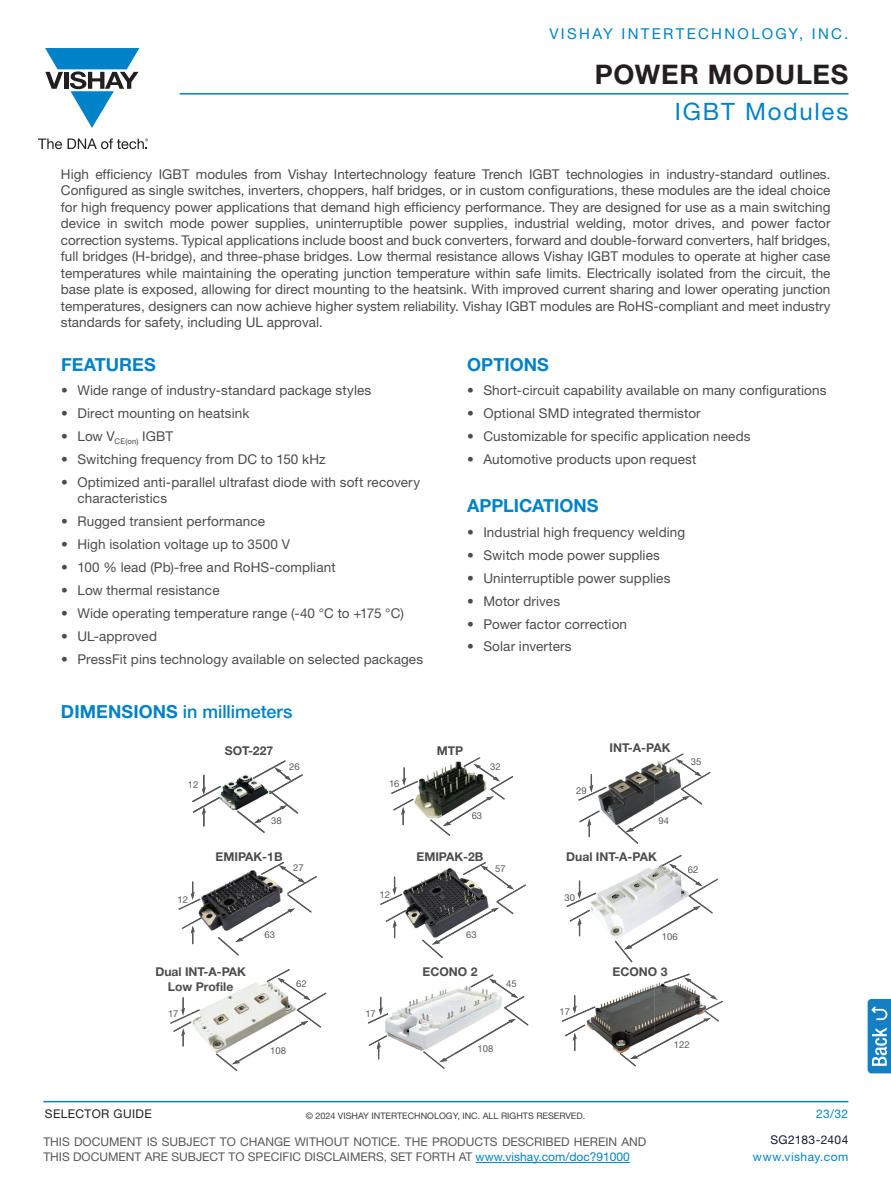
<style>
.page{position:relative;width:891px;height:1188px;background:#fff}
.page>*{position:absolute;margin:0;border:0;box-sizing:border-box;transform-origin:0 0}
.t1{font:700 27px "Helvetica Neue LT Std";letter-spacing:.025em;color:#231f20}
.SG_Cap_Subhead{font:24px "Helvetica Neue LT Std";letter-spacing:.075em;color:#0082c8}
.SG_Inside_Body_Header{font:500 18px "Helvetica Neue LT Std";letter-spacing:-.005em;color:#0082c8}
.SG_Inside_Body_Header-2{font:700 18px "Helvetica Neue LT Std";color:#0082c8}
.SG_F_SectionName{font:700 18px "Helvetica Neue LT Std";color:#0082c8}
.t2{font:15px "Helvetica Neue LT Std";letter-spacing:.155em;color:#0082c8}
.SG_Inside_Body{font:13.5px/16.5px "Helvetica Neue LT Std";letter-spacing:.01em;color:#4b4c4d;text-align:justify}
.SG_Inside_Body-2{font:700 12.15px/14.9px "Helvetica Neue LT Std";color:#4b4c4d;text-align:center}
.t3{font:12px/15px "Helvetica Neue LT Std";color:#57585a}
.t4{font:12px "Helvetica Neue LT Std";letter-spacing:.04em;color:#0082c8}
.t5{font:12px "Helvetica Neue LT Std";letter-spacing:.035em;color:#231f20}
.t6{font:12px "Helvetica Neue LT Std";letter-spacing:.035em;color:#0e1931}
.t7{font:9.45px "Helvetica Neue LT Std";color:#57585a}
.t8{font:9px "Helvetica Neue LT Std";color:#3e3e3f}
.s1{font-weight:700}
.s2{color:#0082c8}
</style>
<div class="page">
<hr style="left:180px;top:93px;width:669px;height:2px;background:#0082c8">
<svg style="left:38px;top:139px;width:24px;height:10px"></svg>
<svg style="left:68px;top:138px;width:80px;height:11px"></svg>
<svg style="left:45px;top:48px;width:94px;height:80px"></svg>
<hr style="left:43px;top:1101px;width:805px;height:1px;background:#0082c8">
<hr style="left:476px;top:1162px;width:154px;height:1px;background:#0082c8">
<img style="left:192px;top:774px;width:498px;height:279px">
<svg style="left:422px;top:862px;width:104px;height:96px"></svg>
<svg style="left:380px;top:876px;width:26px;height:62px"></svg>
<svg style="left:182px;top:917px;width:20px;height:27px"></svg>
<svg style="left:178px;top:881px;width:22px;height:29px"></svg>
<svg style="left:218px;top:862px;width:99px;height:94px"></svg>
<svg style="left:615px;top:855px;width:103px;height:107px"></svg>
<svg style="left:565px;top:880px;width:31px;height:56px"></svg>
<svg style="left:430px;top:757px;width:83px;height:79px"></svg>
<svg style="left:390px;top:767px;width:28px;height:58px"></svg>
<svg style="left:579px;top:810px;width:21px;height:27px"></svg>
<svg style="left:576px;top:774px;width:31px;height:27px"></svg>
<svg style="left:369px;top:1035px;width:18px;height:25px"></svg>
<svg style="left:423px;top:974px;width:106px;height:95px"></svg>
<svg style="left:366px;top:997px;width:22px;height:27px"></svg>
<svg style="left:170px;top:997px;width:30px;height:50px"></svg>
<svg style="left:216px;top:969px;width:110px;height:102px"></svg>
<svg style="left:620px;top:974px;width:103px;height:93px"></svg>
<svg style="left:560px;top:995px;width:35px;height:56px"></svg>
<svg style="left:617px;top:753px;width:94px;height:91px"></svg>
<svg style="left:192px;top:775px;width:29px;height:52px"></svg>
<svg style="left:237px;top:760px;width:66px;height:73px"></svg>
<svg style="left:868px;top:999px;width:23px;height:74px"></svg>
<p class="t2" style="left:549px;top:25px;width:300px">VISHAY INTERTECHNOLOGY, INC.</p>
<h1 class="t1" style="left:595px;top:58px;width:255px">Power Modules</h1>
<p class="SG_Cap_Subhead" style="left:675px;top:97px;width:175px">IGBT Modules</p>
<p class="SG_Inside_Body" style="left:61px;top:165px;width:771px">High efficiency IGBT modules from Vishay Intertechnology feature Trench IGBT technologies in industry-standard outlines.<br>Configured as single switches, inverters, choppers, half bridges, or in custom configurations, these modules are the ideal choice for high frequency power applications that demand high efficiency performance. They are designed for use as a main switching device in switch mode power supplies, uninterruptible power supplies, industrial welding, motor drives, and power factor correction systems. Typical applications include boost and buck converters, forward and double-forward converters, half bridges, full bridges (H-bridge), and three-phase bridges. Low thermal resistance allows Vishay IGBT modules to operate at higher case temperatures while maintaining the operating junction temperature within safe limits. Electrically isolated from the circuit, the base plate is exposed, allowing for direct mounting to the heatsink. With improved current sharing and lower operating junction temperatures, designers can now achieve higher system reliability. Vishay IGBT modules are RoHS-compliant and meet industry standards for safety, including UL approval.</p>
<p class="SG_F_SectionName" style="left:61px;top:353px;width:58px">FEATURES</p>
<p class="SG_Inside_Body" style="left:61px;top:382px;width:312px">• Wide range of industry-standard package styles</p>
<p class="SG_Inside_Body" style="left:61px;top:405px;width:190px">• Direct mounting on heatsink</p>
<p class="SG_Inside_Body" style="left:61px;top:428px;width:114px">• Low V<sub>CE(on)</sub> IGBT</p>
<p class="SG_Inside_Body" style="left:61px;top:451px;width:266px">• Switching frequency from DC to 150 kHz</p>
<p class="SG_Inside_Body" style="left:77px;top:474px;width:344px;text-indent:-16px">• Optimized anti-parallel ultrafast diode with soft recovery characteristics</p>
<p class="SG_Inside_Body" style="left:61px;top:513px;width:205px">• Rugged transient performance</p>
<p class="SG_Inside_Body" style="left:61px;top:536px;width:230px">• High isolation voltage up to 3500 V</p>
<p class="SG_Inside_Body" style="left:61px;top:559px;width:276px">• 100 % lead (Pb)-free and RoHS-compliant</p>
<p class="SG_Inside_Body" style="left:61px;top:582px;width:160px">• Low thermal resistance</p>
<p class="SG_Inside_Body" style="left:61px;top:605px;width:344px">• Wide operating temperature range (-40 °C to +175 °C)</p>
<p class="SG_Inside_Body" style="left:61px;top:628px;width:97px">• UL-approved</p>
<p class="SG_Inside_Body" style="left:61px;top:651px;width:363px">• PressFit pins technology available on selected packages</p>
<p class="SG_Inside_Body_Header-2" style="left:467px;top:353px;width:82px">OPTIONS</p>
<p class="SG_Inside_Body" style="left:467px;top:382px;width:361px">• Short-circuit capability available on many configurations</p>
<p class="SG_Inside_Body" style="left:467px;top:405px;width:235px">• Optional SMD integrated thermistor</p>
<p class="SG_Inside_Body" style="left:467px;top:428px;width:285px">• Customizable for specific application needs</p>
<p class="SG_Inside_Body" style="left:467px;top:451px;width:231px">• Automotive products upon request</p>
<p class="SG_Inside_Body_Header-2" style="left:467px;top:494px;width:132px">APPLICATIONS</p>
<p class="SG_Inside_Body" style="left:467px;top:523px;width:220px">• Industrial high frequency welding</p>
<p class="SG_Inside_Body" style="left:467px;top:546px;width:194px">• Switch mode power supplies</p>
<p class="SG_Inside_Body" style="left:467px;top:569px;width:205px">• Uninterruptible power supplies</p>
<p class="SG_Inside_Body" style="left:467px;top:592px;width:94px">• Motor drives</p>
<p class="SG_Inside_Body" style="left:467px;top:615px;width:161px">• Power factor correction</p>
<p class="SG_Inside_Body" style="left:467px;top:638px;width:106px">• Solar inverters</p>
<p class="SG_Inside_Body_Header" style="left:61px;top:701px;width:233px"><span class="s1">DIMENSIONS</span> in millimeters</p>
<p class="SG_Inside_Body-2" style="left:225px;top:743px;width:50px">SOT-227</p>
<p class="SG_Inside_Body-2" style="left:437px;top:743px;width:28px">MTP</p>
<p class="SG_Inside_Body-2" style="left:610px;top:740px;width:62px">INT-A-PAK</p>
<p class="t7" style="left:289px;top:761px;width:12px">26</p>
<p class="t7" style="left:490px;top:761px;width:12px">32</p>
<p class="t7" style="left:691px;top:756px;width:12px">35</p>
<p class="t7" style="left:188px;top:779px;width:12px">12</p>
<p class="t7" style="left:389px;top:778px;width:12px">16</p>
<p class="t7" style="left:576px;top:785px;width:12px">29</p>
<p class="t7" style="left:271px;top:815px;width:12px">38</p>
<p class="t7" style="left:472px;top:810px;width:12px">63</p>
<p class="t7" style="left:658px;top:815px;width:12px">94</p>
<p class="t7" style="left:178px;top:894px;width:12px">12</p>
<p class="SG_Inside_Body-2" style="left:216px;top:849px;width:69px">EMIPAK-1B</p>
<p class="SG_Inside_Body-2" style="left:416px;top:849px;width:69px">EMIPAK-2B</p>
<p class="t7" style="left:293px;top:862px;width:12px">27</p>
<p class="t7" style="left:379px;top:889px;width:12px">12</p>
<p class="t7" style="left:495px;top:863px;width:12px">57</p>
<p class="SG_Inside_Body-2" style="left:566px;top:849px;width:92px">Dual INT-A-PAK</p>
<p class="t7" style="left:564px;top:892px;width:12px">30</p>
<p class="t7" style="left:688px;top:864px;width:12px">62</p>
<p class="SG_Inside_Body-2" style="left:155px;top:964px;width:92px">Dual INT-A-PAK<br>Low Profile</p>
<p class="t7" style="left:168px;top:1008px;width:12px">17</p>
<p class="t7" style="left:264px;top:929px;width:12px">63</p>
<p class="t7" style="left:296px;top:978px;width:12px">62</p>
<p class="t7" style="left:365px;top:1008px;width:12px">17</p>
<p class="t7" style="left:466px;top:929px;width:12px">63</p>
<p class="t7" style="left:662px;top:931px;width:17px">106</p>
<p class="SG_Inside_Body-2" style="left:423px;top:964px;width:56px">ECONO 2</p>
<p class="SG_Inside_Body-2" style="left:613px;top:964px;width:56px">ECONO 3</p>
<p class="t7" style="left:506px;top:978px;width:12px">45</p>
<p class="t7" style="left:560px;top:1006px;width:12px">17</p>
<p class="t7" style="left:270px;top:1045px;width:17px">108</p>
<p class="t7" style="left:478px;top:1043px;width:17px">108</p>
<p class="t7" style="left:674px;top:1039px;width:17px">122</p>
<p class="t5" style="left:45px;top:1107px;width:109px">SELECTOR GUIDE</p>
<p class="t8" style="left:306px;top:1111px;width:281px">© 2024 VISHAY INTERTECHNOLOGY, INC. ALL RIGHTS RESERVED.</p>
<p class="t4" style="left:816px;top:1106px;width:34px">23/32</p>
<p class="t3" style="left:43px;top:1134px;width:604px">THIS DOCUMENT IS SUBJECT TO CHANGE WITHOUT NOTICE. THE PRODUCTS DESCRIBED HEREIN AND<br>THIS DOCUMENT ARE SUBJECT TO SPECIFIC DISCLAIMERS, SET FORTH AT <span class="s2">www.vishay.com/doc?91000</span></p>
<p class="t6" style="left:770px;top:1133px;width:80px">SG2183-2404</p>
<p class="t4" style="left:753px;top:1150px;width:97px">www.vishay.com</p>
</div>
